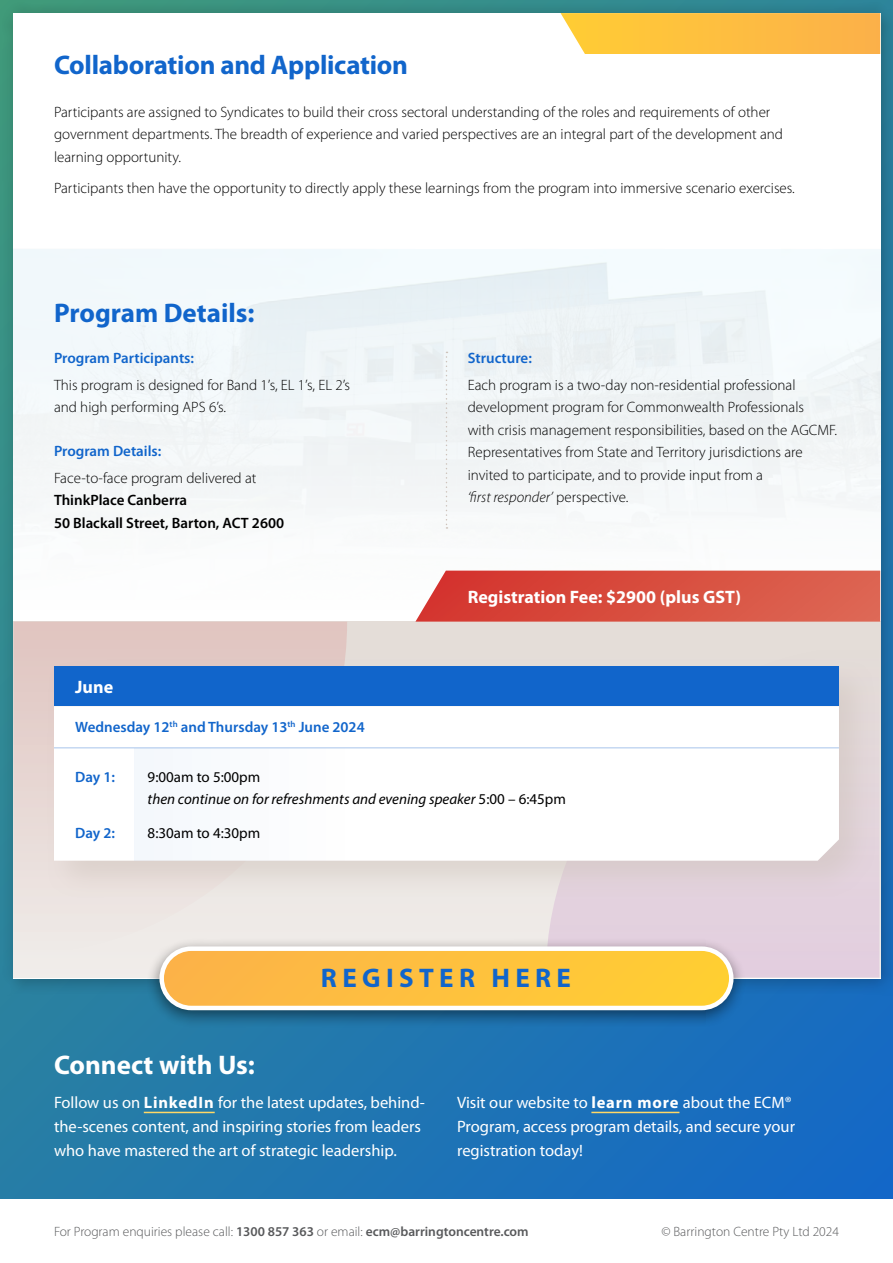
<style>
.page{position:relative;width:893px;height:1263px;background:#fff}
.page>*{position:absolute;margin:0;border:0;box-sizing:border-box;transform-origin:0 0}
.t1{font:700 27px "Myriad Pro";letter-spacing:-.01em;color:#1165cb}
.t2{font:700 27px "Myriad Pro";color:#fff}
.t3{font:700 27px "Myriad Pro";letter-spacing:.2em;color:#1165cb}
.t4{font:700 18px "Myriad Pro";color:#fff}
.t5{font:16.5px/24px "Myriad Pro";color:#fff}
.t6{font:300 15px/22.5px "Myriad Pro";color:#000}
.t7{font:600 15px "Myriad Pro";color:#1165cb}
.t8{font:italic 15px/22.5px "Myriad Pro";color:#000}
.t9{font:600 15px/22.5px "Myriad Pro";color:#000}
.t10{font:15px "Myriad Pro";color:#000}
.t11{font:300 13.5px "Myriad Pro";color:#58595b}
.s1{font-style:italic}
.s2{font-style:normal}
.s3{font-weight:700}
.s4{font-weight:600}
</style>
<div class="page">
<div style="left:0;top:0;width:893px;height:1263px;background:linear-gradient(to right,#287fa3,#1469c5)"></div>
<div style="left:2px;top:2px;width:891px;height:993px;background:#000;opacity:.25"></div>
<div style="left:13px;top:13px;width:867px;height:965px;background:#fff"></div>
<svg style="left:13px;top:622px;width:867px;height:356px;background:#e8e2de"></svg>
<svg style="left:546px;top:644px;width:333px;height:333px;background:#e3d2dd"></svg>
<svg style="left:14px;top:622px;width:333px;height:333px;background:#e7d8d4"></svg>
<div style="left:146px;top:937px;width:601px;height:91px;background:#000;opacity:.5"></div>
<div style="left:162px;top:949px;width:569px;height:59px;background:linear-gradient(to right,#fcb34c,#ffcf33);border-radius:30px"></div>
<div style="left:159px;top:946px;width:574px;height:64px;border:4px solid #fff;border-radius:30px"></div>
<svg style="left:415px;top:571px;width:465px;height:51px;background:#d95548"></svg>
<svg style="left:561px;top:13px;width:319px;height:41px;background:#fdc047"></svg>
<div style="left:45px;top:658px;width:833px;height:241px;background:#cec3bb;opacity:.5"></div>
<svg style="left:54px;top:706px;width:785px;height:155px"></svg>
<div style="left:54px;top:667px;width:785px;height:39px;background:#1165cb"></div>
<hr style="left:54px;top:747px;width:785px;height:1px;background:#c4d8f2">
<div style="left:134px;top:748px;width:228px;height:113px;background:#f9fbfd"></div>
<svg style="left:446px;top:352px;width:1px;height:177px"></svg>
<hr style="left:144px;top:1112px;width:71px;height:1px;background:#ffd866">
<hr style="left:591px;top:1112px;width:88px;height:1px;background:#ffd866">
<div style="left:0;top:1199px;width:893px;height:64px;background:#fff"></div>
<h1 class="t1" style="left:54px;top:48px;width:355px">Collaboration and Application</h1>
<p class="t6" style="left:54px;top:100px;width:730px">Participants are assigned to Syndicates to build their cross sectoral understanding of the roles and requirements of other government departments. The breadth of experience and varied perspectives are an integral part of the development and learning opportunity.</p>
<p class="t6" style="left:54px;top:176px;width:742px">Participants then have the opportunity to directly apply these learnings from the program into immersive scenario exercises.</p>
<h1 class="t1" style="left:54px;top:295px;width:202px">Program Details:</h1>
<p class="t7" style="left:54px;top:348px;width:142px">Program Participants:</p>
<p class="t6" style="left:54px;top:373px;width:297px">This program is designed for Band 1’s, EL 1’s, EL 2’s and high performing APS 6’s.</p>
<p class="t7" style="left:54px;top:441px;width:109px">Program Details:</p>
<p class="t6" style="left:54px;top:466px;width:204px">Face-to-face program delivered at</p>
<p class="t9" style="left:54px;top:488px;width:232px">ThinkPlace Canberra<br>50 Blackall Street, Barton, ACT 2600</p>
<p class="t7" style="left:468px;top:348px;width:66px">Structure:</p>
<p class="t6" style="left:468px;top:373px;width:371px">Each program is a two-day non-residential professional development program for Commonwealth Professionals<br>with crisis management responsibilities, based on the AGCMF.<br>Representatives from State and Territory jurisdictions are invited to participate, and to provide input from a<br><span class="s1">‘first responder’</span> perspective.</p>
<p class="t4" style="left:468px;top:585px;width:275px">Registration Fee: $2900 (plus GST)</p>
<p class="t4" style="left:75px;top:675px;width:39px">June</p>
<p class="t7" style="left:75px;top:718px;width:291px">Wednesday 12<sup>th</sup> and Thursday 13<sup>th</sup> June 2024</p>
<p class="t7" style="left:75px;top:767px;width:41px">Day 1:</p>
<p class="t8" style="left:148px;top:765px;width:420px"><span class="s2">9:00am to 5:00pm<br></span>then continue on for refreshments and evening speaker <span class="s2">5:00 – 6:45pm</span></p>
<p class="t10" style="left:148px;top:824px;width:114px">8:30am to 4:30pm</p>
<p class="t7" style="left:75px;top:824px;width:41px">Day 2:</p>
<h1 class="t2" style="left:54px;top:1047px;width:202px">Connect with Us:</h1>
<h1 class="t3" style="left:321px;top:961px;width:252px">REGISTER HERE</h1>
<p class="t5" style="left:54px;top:1090px;width:372px">Follow us on <span class="s3">LinkedIn</span> for the latest updates, behind&shy;the-scenes content, and inspiring stories from leaders who have mastered the art of strategic leadership.</p>
<p class="t5" style="left:457px;top:1090px;width:339px">Visit our website to <span class="s3">learn more</span> about the ECM®<br>Program, access program details, and secure your registration today!</p>
<p class="t11" style="left:54px;top:1223px;width:476px">For Program enquiries please call: <span class="s4">1300 857 363</span> or email: <span class="s4">ecm@barringtoncentre.com</span></p>
<p class="t11" style="left:661px;top:1223px;width:179px">© Barrington Centre Pty Ltd 2024</p>
</div>
